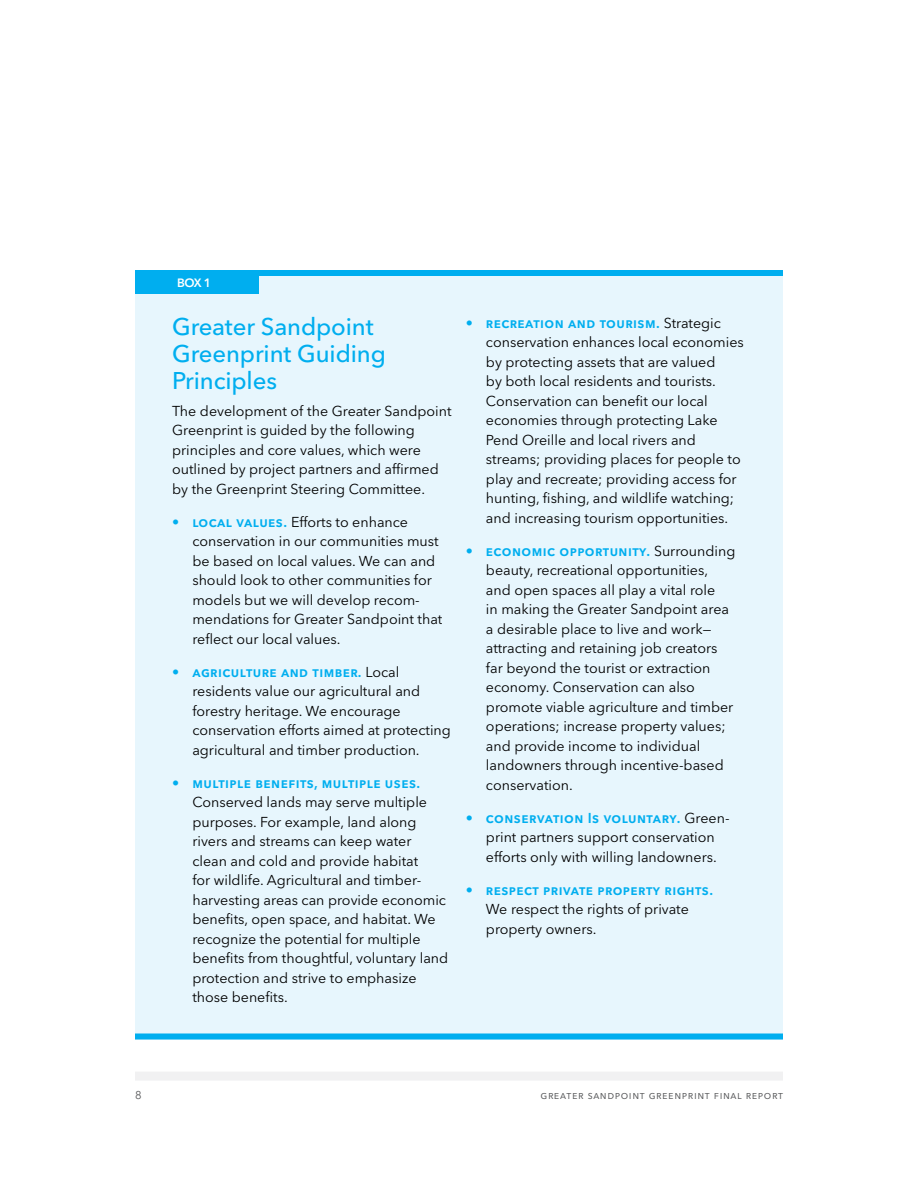
<style>
.page{position:relative;width:918px;height:1188px;background:#fff}
.page>*{position:absolute;margin:0;border:0;box-sizing:border-box;transform-origin:0 0}
.t1{font:500 24px/27px "Avenir Next LT Pro";letter-spacing:-.005em;color:#00aeef}
.t2{font:14.25px/19.5px "Avenir Next LT Pro";color:#000}
.t3{font:600 14.25px "Avenir Next LT Pro";letter-spacing:.03em;color:#00aeef}
.t4{font:600 12px "Avenir Next LT Pro";color:#fff}
.t5{font:11.25px "Avenir Next LT Pro";letter-spacing:.05em;color:#58595b}
.s1{font-weight:600;color:#00aeef}
</style>
<div class="page">
<div style="left:135px;top:1072px;width:648px;height:9px;background:#f1f1f2"></div>
<div style="left:135px;top:271px;width:648px;height:769px;background:#e7f6fd"></div>
<div style="left:135px;top:270px;width:648px;height:6px;background:#00aeef"></div>
<div style="left:135px;top:1034px;width:648px;height:6px;background:#00aeef"></div>
<div style="left:135px;top:271px;width:123px;height:23px;background:#00aeef"></div>
<p class="t4" style="left:177px;top:276px;width:36px">BOX 1</p>
<h1 class="t1" style="left:172px;top:313px;width:215px">Greater Sandpoint<br>Greenprint Guiding<br>Principles</h1>
<p class="t2" style="left:172px;top:401px;width:281px">The development of the Greater Sandpoint Greenprint is guided by the following principles and core values, which were outlined by project partners and affirmed by the Greenprint Steering Committee.</p>
<p class="t2" style="left:192px;top:512px;width:251px;text-indent:-20px"><span class="s1">• local values.</span> Efforts to enhance conservation in our communities must be based on local values. We can and should look to other communities for models but we will develop recom&shy;mendations for Greater Sandpoint that reflect our local values.</p>
<p class="t2" style="left:192px;top:662px;width:260px;text-indent:-20px"><span class="s1">• agriculture and timber.</span> Local residents value our agricultural and forestry heritage. We encourage conservation efforts aimed at protecting agricultural and timber production.</p>
<p class="t3" style="left:172px;top:774px;width:250px">• multiple benefits, multiple uses.</p>
<p class="t2" style="left:192px;top:792px;width:257px">Conserved lands may serve multiple purposes. For example, land along rivers and streams can keep water clean and cold and provide habitat<br>for wildlife. Agricultural and timber&shy;harvesting areas can provide economic benefits, open space, and habitat. We recognize the potential for multiple benefits from thoughtful, voluntary land protection and strive to emphasize those benefits.</p>
<p class="t2" style="left:486px;top:313px;width:259px;text-indent:-20px"><span class="s1">• recreation and tourism.</span> Strategic conservation enhances local economies by protecting assets that are valued<br>by both local residents and tourists.<br>Conservation can benefit our local economies through protecting Lake Pend Oreille and local rivers and streams; providing places for people to play and recreate; providing access for hunting, fishing, and wildlife watching; and increasing tourism opportunities.</p>
<p class="t2" style="left:486px;top:541px;width:251px;text-indent:-20px"><span class="s1">• economic opportunity.</span> Surrounding beauty, recreational opportunities, and open spaces all play a vital role<br>in making the Greater Sandpoint area a desirable place to live and work— attracting and retaining job creators far beyond the tourist or extraction economy. Conservation can also promote viable agriculture and timber operations; increase property values; and provide income to individual landowners through incentive-based conservation.</p>
<p class="t2" style="left:466px;top:808px;width:265px;text-align:center"><span class="s1">• conservation Is voluntary.</span> Green&shy;print partners support conservation efforts only with willing landowners.</p>
<p class="t3" style="left:466px;top:881px;width:249px">• respect private property rights.</p>
<p class="t2" style="left:486px;top:900px;width:204px">We respect the rights of private property owners.</p>
<p class="t5" style="left:135px;top:1088px;width:8px">8</p>
<p class="t5" style="left:541px;top:1088px;width:244px">greater sandpoint greenprint final report</p>
</div>
